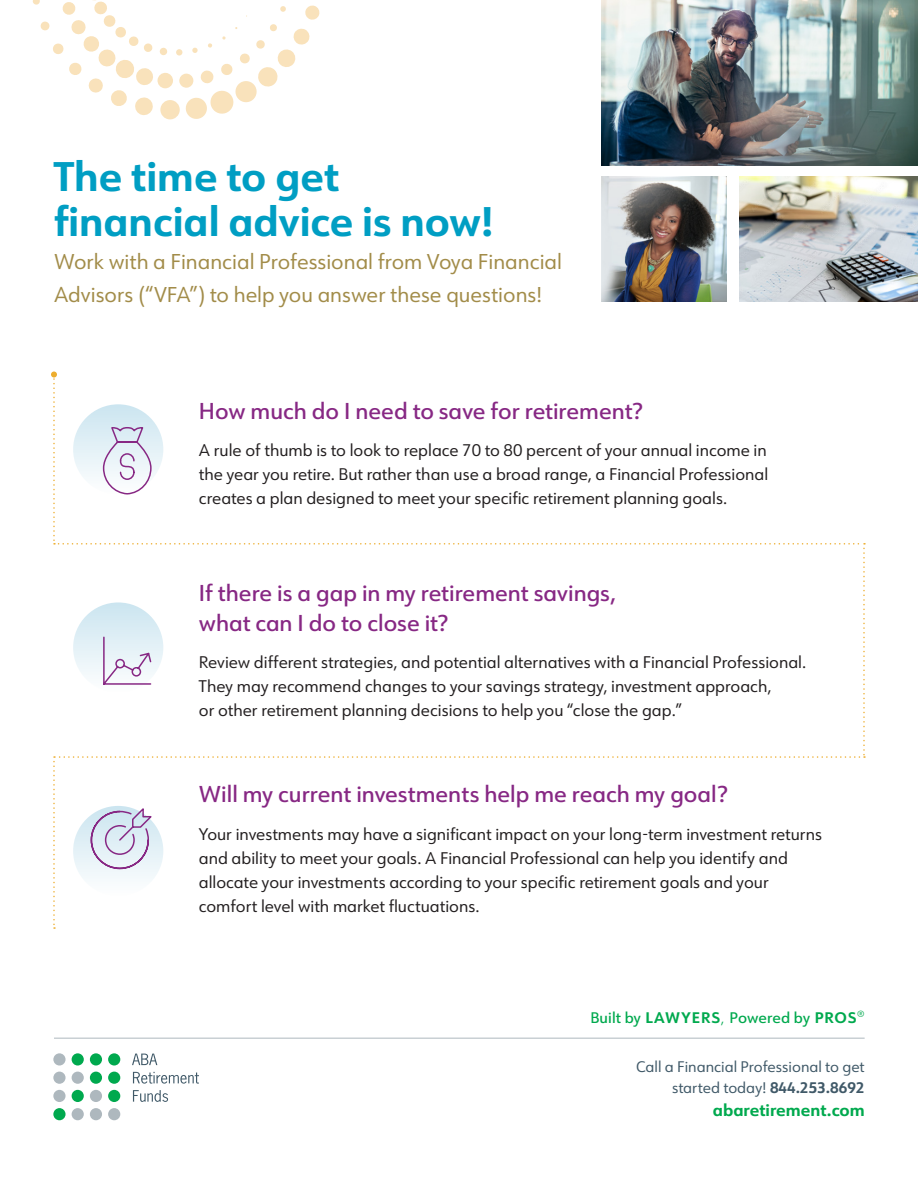
<style>
.page{position:relative;width:918px;height:1188px;background:#fff}
.page>*{position:absolute;margin:0;border:0;box-sizing:border-box;transform-origin:0 0}
.t1{font:700 40.5px/44.7px "URW Form";color:#009ec3}
.t2{font:500 22.5px/30px "URW Form";color:#872884}
.t3{font:21px/33px "URW Form";color:#a28c49}
.t4{font:16.5px/24px "URW Form";color:#231f20}
.t5{font:700 16.5px "URW Form";color:#00a94e}
.t6{font:15px/21px "URW Form";color:#405968;text-align:right}
.t7{font:500 15px "URW Form";letter-spacing:.005em;color:#00a94e}
.s1{font-weight:700}
.s2{font-weight:300}
</style>
<div class="page">
<img style="left:602px;top:0;width:316px;height:165px">
<img style="left:740px;top:176px;width:178px;height:126px">
<img style="left:670px;top:176px;width:57px;height:126px">
<div style="left:160px;top:100px;width:20px;height:20px;background:#f9e2bb;border-radius:50%"></div>
<div style="left:157px;top:72px;width:16px;height:17px;background:#f9e2bb;border-radius:50%"></div>
<div style="left:179px;top:73px;width:15px;height:15px;background:#f9e2bb;border-radius:50%"></div>
<svg style="left:32px;top:0;width:121px;height:115px"></svg>
<div style="left:160px;top:48px;width:7px;height:7px;background:#f9e2bb;border-radius:50%"></div>
<div style="left:176px;top:49px;width:7px;height:7px;background:#f9e2bb;border-radius:50%"></div>
<svg style="left:185px;top:5px;width:135px;height:114px"></svg>
<hr style="left:54px;top:1038px;width:811px;height:1px;background:#aeb8be">
<div style="left:53px;top:1053px;width:13px;height:13px;background:#aeb8be;border-radius:50%"></div>
<div style="left:53px;top:1072px;width:13px;height:12px;background:#aeb8be;border-radius:50%"></div>
<div style="left:53px;top:1090px;width:13px;height:12px;background:#aeb8be;border-radius:50%"></div>
<div style="left:72px;top:1072px;width:12px;height:12px;background:#aeb8be;border-radius:50%"></div>
<div style="left:72px;top:1108px;width:12px;height:12px;background:#aeb8be;border-radius:50%"></div>
<div style="left:90px;top:1090px;width:12px;height:12px;background:#aeb8be;border-radius:50%"></div>
<div style="left:90px;top:1108px;width:12px;height:12px;background:#aeb8be;border-radius:50%"></div>
<div style="left:108px;top:1108px;width:12px;height:12px;background:#aeb8be;border-radius:50%"></div>
<div style="left:53px;top:1108px;width:13px;height:12px;background:#00a94e;border-radius:50%"></div>
<div style="left:72px;top:1053px;width:12px;height:13px;background:#00a94e;border-radius:50%"></div>
<div style="left:72px;top:1090px;width:12px;height:12px;background:#00a94e;border-radius:50%"></div>
<div style="left:90px;top:1053px;width:12px;height:13px;background:#00a94e;border-radius:50%"></div>
<div style="left:90px;top:1072px;width:12px;height:12px;background:#00a94e;border-radius:50%"></div>
<div style="left:108px;top:1053px;width:12px;height:13px;background:#00a94e;border-radius:50%"></div>
<div style="left:108px;top:1072px;width:12px;height:12px;background:#00a94e;border-radius:50%"></div>
<div style="left:108px;top:1090px;width:12px;height:12px;background:#00a94e;border-radius:50%"></div>
<svg style="left:132px;top:1054px;width:25px;height:11px"></svg>
<svg style="left:133px;top:1072px;width:66px;height:12px"></svg>
<svg style="left:133px;top:1090px;width:35px;height:12px"></svg>
<svg style="left:51px;top:372px;width:814px;height:557px"></svg>
<img style="left:602px;top:176px;width:68px;height:126px">
<p class="t1" style="left:54px;top:152px;width:442px">The time to get financial advice is now!</p>
<p class="t3" style="left:54px;top:244px;width:510px">Work with a Financial Professional from Voya Financial<br>Advisors (“VFA”) to help you answer these questions!</p>
<p class="t2" style="left:199px;top:395px;width:445px">How much do I need to save for retirement?</p>
<p class="t4" style="left:199px;top:438px;width:571px;text-align:justify">A rule of thumb is to look to replace 70 to 80 percent of your annual income in the year you retire. But rather than use a broad range, a Financial Professional creates a plan designed to meet your specific retirement planning goals.</p>
<p class="t2" style="left:199px;top:577px;width:419px">If there is a gap in my retirement savings, what can I do to close it?</p>
<p class="t4" style="left:199px;top:650px;width:609px">Review different strategies, and potential alternatives with a Financial Professional.<br>They may recommend changes to your savings strategy, investment approach,<br>or other retirement planning decisions to help you “close the gap.”</p>
<p class="t2" style="left:199px;top:778px;width:530px">Will my current investments help me reach my goal?</p>
<p class="t4" style="left:199px;top:821px;width:625px">Your investments may have a significant impact on your long-term investment returns and ability to meet your goals. A Financial Professional can help you identify and allocate your investments according to your specific retirement goals and your comfort level with market fluctuations.</p>
<p class="t7" style="left:590px;top:1008px;width:276px">Built by <span class="s1">LAWYERS</span><span class="s2">,</span> Powered by <span class="s1">PROS</span><sup>®</sup></p>
<p class="t6" style="left:636px;top:1056px;width:230px">Call a Financial Professional to get started today! <span class="s1">844.253.8692</span></p>
<p class="t5" style="left:713px;top:1098px;width:153px">abaretirement.com</p>
</div>
